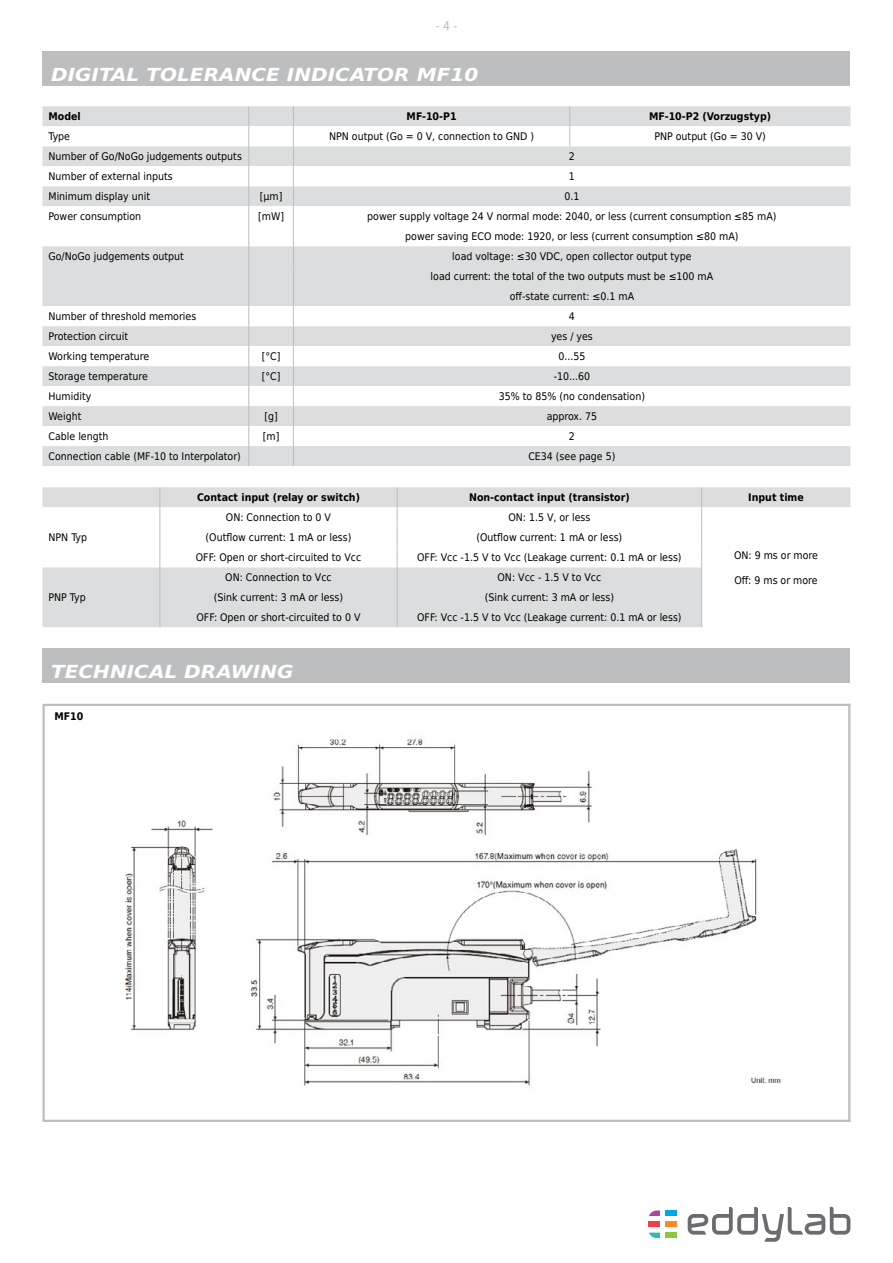
<style>
.page{position:relative;width:893px;height:1263px;background:#fff}
.page>*{position:absolute;margin:0;border:0;box-sizing:border-box;transform-origin:0 0}
.t1{font:italic 700 18px "DejaVu Sans Condensed";color:#fff;scale:1.24 1}
.t2{font:12px "DejaVu Sans Condensed";color:#bcbec0}
.t3{font:10.5px/20px "DejaVu Sans Condensed";color:#000;text-align:center}
.t4{font:700 10.5px "DejaVu Sans Condensed";color:#000}
</style>
<div class="page">
<div style="left:665px;top:1221px;width:12px;height:6px;background:#f68b28"></div>
<div style="left:649px;top:1221px;width:11px;height:6px;background:#ef404a"></div>
<div style="left:665px;top:1210px;width:12px;height:6px;background:#00a7e1"></div>
<svg style="left:649px;top:1210px;width:11px;height:6px"></svg>
<div style="left:665px;top:1232px;width:12px;height:6px;background:#8dc63f"></div>
<svg style="left:649px;top:1232px;width:11px;height:6px"></svg>
<svg style="left:688px;top:1207px;width:162px;height:35px"></svg>
<div style="left:43px;top:51px;width:807px;height:34px;background:#bcbec0"></div>
<div style="left:43px;top:106px;width:807px;height:360px;background:#dcddde"></div>
<svg style="left:43px;top:126px;width:807px;height:320px"></svg>
<svg style="left:570px;top:106px;width:1px;height:40px"></svg>
<svg style="left:248px;top:106px;width:1px;height:360px"></svg>
<svg style="left:293px;top:106px;width:1px;height:360px"></svg>
<div style="left:43px;top:487px;width:807px;height:20px;background:#dcddde"></div>
<svg style="left:43px;top:507px;width:660px;height:120px"></svg>
<svg style="left:160px;top:487px;width:1px;height:140px"></svg>
<svg style="left:397px;top:487px;width:1px;height:140px"></svg>
<svg style="left:701px;top:487px;width:1px;height:140px"></svg>
<div style="left:43px;top:648px;width:807px;height:34px;background:#bcbec0"></div>
<hr style="left:43px;top:706px;width:2px;height:415px;background:#bcbec0">
<hr style="left:43px;top:1120px;width:807px;height:2px;background:#bcbec0">
<hr style="left:43px;top:704px;width:807px;height:2px;background:#bcbec0">
<hr style="left:848px;top:704px;width:2px;height:417px;background:#bcbec0">
<img style="left:124px;top:737px;width:657px;height:349px">
<p class="t2" style="left:436px;top:16px;width:23px">- 4 -</p>
<h1 class="t1" style="left:51px;top:60px;width:346px">DIGITAL TOLERANCE INDICATOR MF10</h1>
<p class="t4" style="left:49px;top:108px;width:34px">Model</p>
<p class="t4" style="left:407px;top:108px;width:52px">MF-10-P1</p>
<p class="t4" style="left:649px;top:108px;width:123px">MF-10-P2 (Vorzugstyp)</p>
<p class="t3" style="left:49px;top:126px;width:23px">Type</p>
<p class="t3" style="left:329px;top:126px;width:207px">NPN output (Go = 0 V, connection to GND )</p>
<p class="t3" style="left:654px;top:126px;width:113px">PNP output (Go = 30 V)</p>
<p class="t3" style="left:49px;top:146px;width:195px">Number of Go/NoGo judgements outputs</p>
<p class="t3" style="left:569px;top:146px;width:8px">2</p>
<p class="t3" style="left:49px;top:166px;width:126px">Number of external inputs</p>
<p class="t3" style="left:569px;top:166px;width:8px">1</p>
<p class="t3" style="left:49px;top:186px;width:103px">Minimum display unit</p>
<p class="t3" style="left:260px;top:186px;width:24px">[µm]</p>
<p class="t3" style="left:564px;top:186px;width:17px">0.1</p>
<p class="t3" style="left:49px;top:206px;width:94px">Power consumption</p>
<p class="t3" style="left:258px;top:206px;width:27px">[mW]</p>
<p class="t3" style="left:367px;top:206px;width:411px">power supply voltage 24 V normal mode: 2040, or less (current consumption ≤85 mA) power saving ECO mode: 1920, or less (current consumption ≤80 mA)</p>
<p class="t3" style="left:49px;top:246px;width:137px">Go/NoGo judgements output</p>
<p class="t3" style="left:431px;top:246px;width:284px">load voltage: ≤30 VDC, open collector output type<br>load current: the total of the two outputs must be ≤100 mA off-state current: ≤0.1 mA</p>
<p class="t3" style="left:49px;top:306px;width:149px">Number of threshold memories</p>
<p class="t3" style="left:569px;top:306px;width:8px">4</p>
<p class="t3" style="left:49px;top:326px;width:81px">Protection circuit</p>
<p class="t3" style="left:551px;top:326px;width:43px">yes / yes</p>
<p class="t3" style="left:49px;top:346px;width:102px">Working temperature</p>
<p class="t3" style="left:262px;top:346px;width:20px">[°C]</p>
<p class="t3" style="left:558px;top:346px;width:29px">0...55</p>
<p class="t3" style="left:49px;top:366px;width:101px">Storage temperature</p>
<p class="t3" style="left:262px;top:366px;width:20px">[°C]</p>
<p class="t3" style="left:554px;top:366px;width:38px">-10...60</p>
<p class="t3" style="left:49px;top:386px;width:44px">Humidity</p>
<p class="t3" style="left:499px;top:386px;width:148px">35% to 85% (no condensation)</p>
<p class="t3" style="left:49px;top:406px;width:34px">Weight</p>
<p class="t3" style="left:264px;top:406px;width:15px">[g]</p>
<p class="t3" style="left:547px;top:406px;width:52px">approx. 75</p>
<p class="t3" style="left:49px;top:426px;width:61px">Cable length</p>
<p class="t3" style="left:263px;top:426px;width:18px">[m]</p>
<p class="t3" style="left:569px;top:426px;width:8px">2</p>
<p class="t3" style="left:49px;top:446px;width:194px">Connection cable (MF-10 to Interpolator)</p>
<p class="t3" style="left:528px;top:446px;width:89px">CE34 (see page 5)</p>
<p class="t4" style="left:197px;top:489px;width:164px">Contact input (relay or switch)</p>
<p class="t4" style="left:469px;top:489px;width:162px">Non-contact input (transistor)</p>
<p class="t4" style="left:748px;top:489px;width:57px">Input time</p>
<p class="t3" style="left:49px;top:527px;width:40px">NPN Typ</p>
<p class="t3" style="left:226px;top:507px;width:107px">ON: Connection to 0 V</p>
<p class="t3" style="left:508px;top:507px;width:84px">ON: 1.5 V, or less</p>
<p class="t3" style="left:206px;top:527px;width:147px">(Outflow current: 1 mA or less)</p>
<p class="t3" style="left:476px;top:527px;width:147px">(Outflow current: 1 mA or less)</p>
<p class="t3" style="left:196px;top:547px;width:167px">OFF: Open or short-circuited to Vcc</p>
<p class="t3" style="left:417px;top:547px;width:266px">OFF: Vcc -1.5 V to Vcc (Leakage current: 0.1 mA or less)</p>
<p class="t3" style="left:734px;top:545px;width:85px">ON: 9 ms or more</p>
<p class="t3" style="left:734px;top:570px;width:85px">Off: 9 ms or more</p>
<p class="t3" style="left:225px;top:567px;width:108px">ON: Connection to Vcc</p>
<p class="t3" style="left:497px;top:567px;width:105px">ON: Vcc - 1.5 V to Vcc</p>
<p class="t3" style="left:214px;top:587px;width:131px">(Sink current: 3 mA or less)</p>
<p class="t3" style="left:485px;top:587px;width:131px">(Sink current: 3 mA or less)</p>
<p class="t3" style="left:196px;top:607px;width:165px">OFF: Open or short-circuited to 0 V</p>
<p class="t3" style="left:417px;top:607px;width:266px">OFF: Vcc -1.5 V to Vcc (Leakage current: 0.1 mA or less)</p>
<p class="t3" style="left:49px;top:587px;width:39px">PNP Typ</p>
<h1 class="t1" style="left:51px;top:658px;width:197px">TECHNICAL DRAWING</h1>
<p class="t4" style="left:54px;top:708px;width:31px">MF10</p>
</div>
